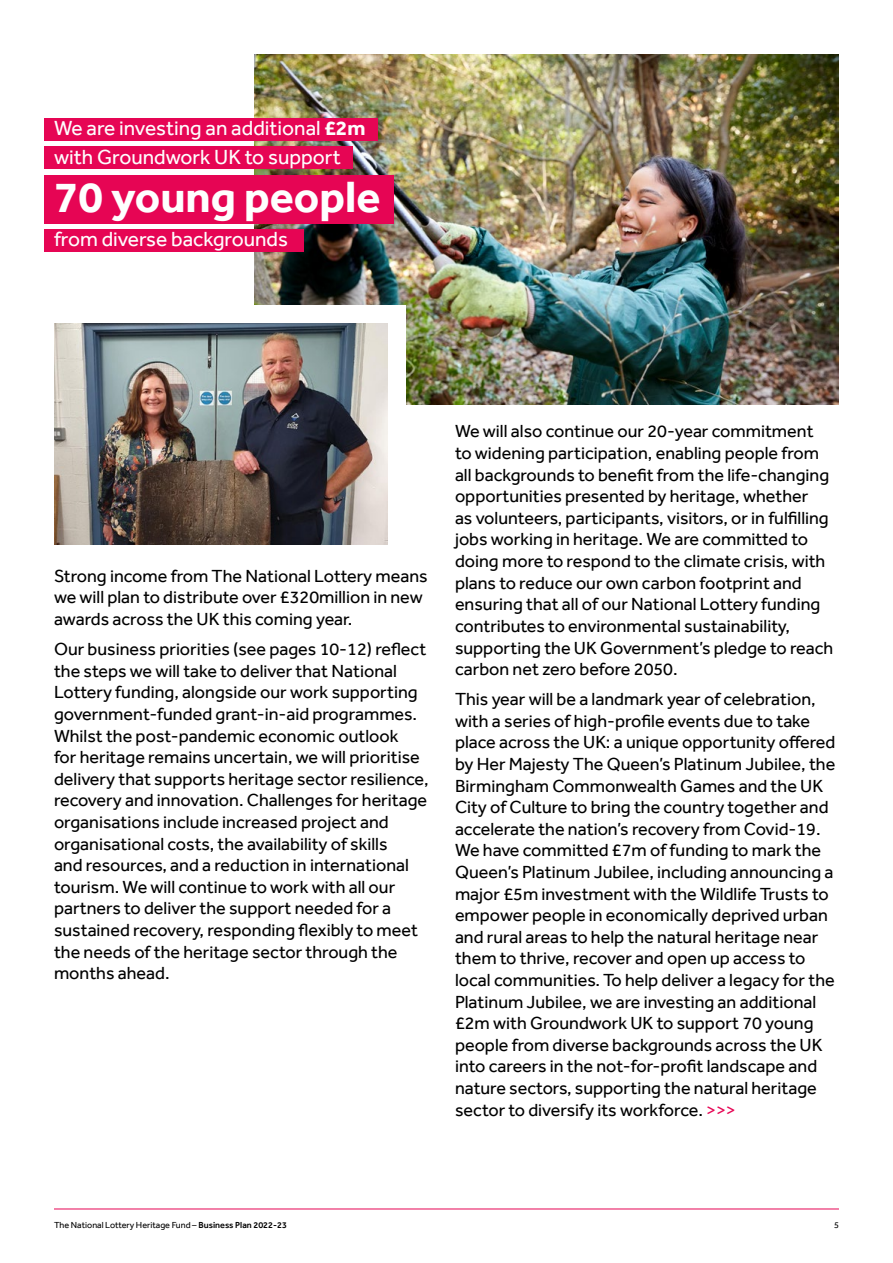
<style>
.page{position:relative;width:893px;height:1263px;background:#fff}
.page>*{position:absolute;margin:0;border:0;box-sizing:border-box;transform-origin:0 0}
.Pull_out_text{font:700 45px "Effra";color:#fefefe}
.Pull_out_text-2{font:21px/28.5px "Effra";color:#fefefe}
.t1{font:18px/21.6px "Effra";color:#000}
.t2{font:9px "Effra";color:#000}
.s1{font-weight:700}
.s2{color:#e60554}
.s3{font-weight:500}
</style>
<div class="page">
<hr style="left:54px;top:1208px;width:785px;height:1px;background:#e60554">
<img style="left:254px;top:54px;width:584px;height:350px">
<div style="left:45px;top:118px;width:333px;height:23px;background:#e60554"></div>
<div style="left:45px;top:147px;width:308px;height:22px;background:#e60554"></div>
<div style="left:45px;top:229px;width:259px;height:23px;background:#e60554"></div>
<div style="left:45px;top:175px;width:349px;height:48px;background:#e60554"></div>
<img style="left:54px;top:322px;width:334px;height:222px">
<div style="left:388px;top:322px;width:17px;height:234px;background:#fff"></div>
<div style="left:41px;top:305px;width:364px;height:17px;background:#fff"></div>
<p class="Pull_out_text-2" style="left:54px;top:114px;width:313px">We are investing an additional <span class="s1">£2m </span>with Groundwork UK to support</p>
<p class="Pull_out_text" style="left:54px;top:170px;width:328px">70 young people</p>
<p class="Pull_out_text-2" style="left:54px;top:225px;width:235px">from diverse backgrounds</p>
<p class="t1" style="left:54px;top:565px;width:375px">Strong income from The National Lottery means we will plan to distribute over £320million in new awards across the UK this coming year.</p>
<p class="t1" style="left:54px;top:638px;width:376px">Our business priorities (see pages 10-12) reflect the steps we will take to deliver that National Lottery funding, alongside our work supporting government-funded grant-in-aid programmes.<br>Whilst the post-pandemic economic outlook<br>for heritage remains uncertain, we will prioritise delivery that supports heritage sector resilience, recovery and innovation. Challenges for heritage organisations include increased project and organisational costs, the availability of skills<br>and resources, and a reduction in international tourism. We will continue to work with all our partners to deliver the support needed for a sustained recovery, responding flexibly to meet the needs of the heritage sector through the months ahead.</p>
<p class="t1" style="left:455px;top:420px;width:380px">We will also continue our 20-year commitment to widening participation, enabling people from all backgrounds to benefit from the life-changing opportunities presented by heritage, whether<br>as volunteers, participants, visitors, or in fulfilling jobs working in heritage. We are committed to doing more to respond to the climate crisis, with plans to reduce our own carbon footprint and ensuring that all of our National Lottery funding contributes to environmental sustainability, supporting the UK Government’s pledge to reach carbon net zero before 2050.</p>
<p class="t1" style="left:455px;top:688px;width:382px">This year will be a landmark year of celebration, with a series of high-profile events due to take place across the UK: a unique opportunity offered by Her Majesty The Queen’s Platinum Jubilee, the Birmingham Commonwealth Games and the UK City of Culture to bring the country together and accelerate the nation’s recovery from Covid-19.<br>We have committed £7m of funding to mark the Queen’s Platinum Jubilee, including announcing a major £5m investment with the Wildlife Trusts to empower people in economically deprived urban and rural areas to help the natural heritage near them to thrive, recover and open up access to local communities. To help deliver a legacy for the Platinum Jubilee, we are investing an additional £2m with Groundwork UK to support 70 young people from diverse backgrounds across the UK into careers in the not-for-profit landscape and nature sectors, supporting the natural heritage sector to diversify its workforce. <span class="s2">&gt;&gt;&gt;</span></p>
<p class="t2" style="left:54px;top:1219px;width:234px">The National Lottery Heritage Fund – <span class="s3">Business Plan 2022-23</span></p>
<p class="t2" style="left:834px;top:1219px;width:6px">5</p>
</div>
